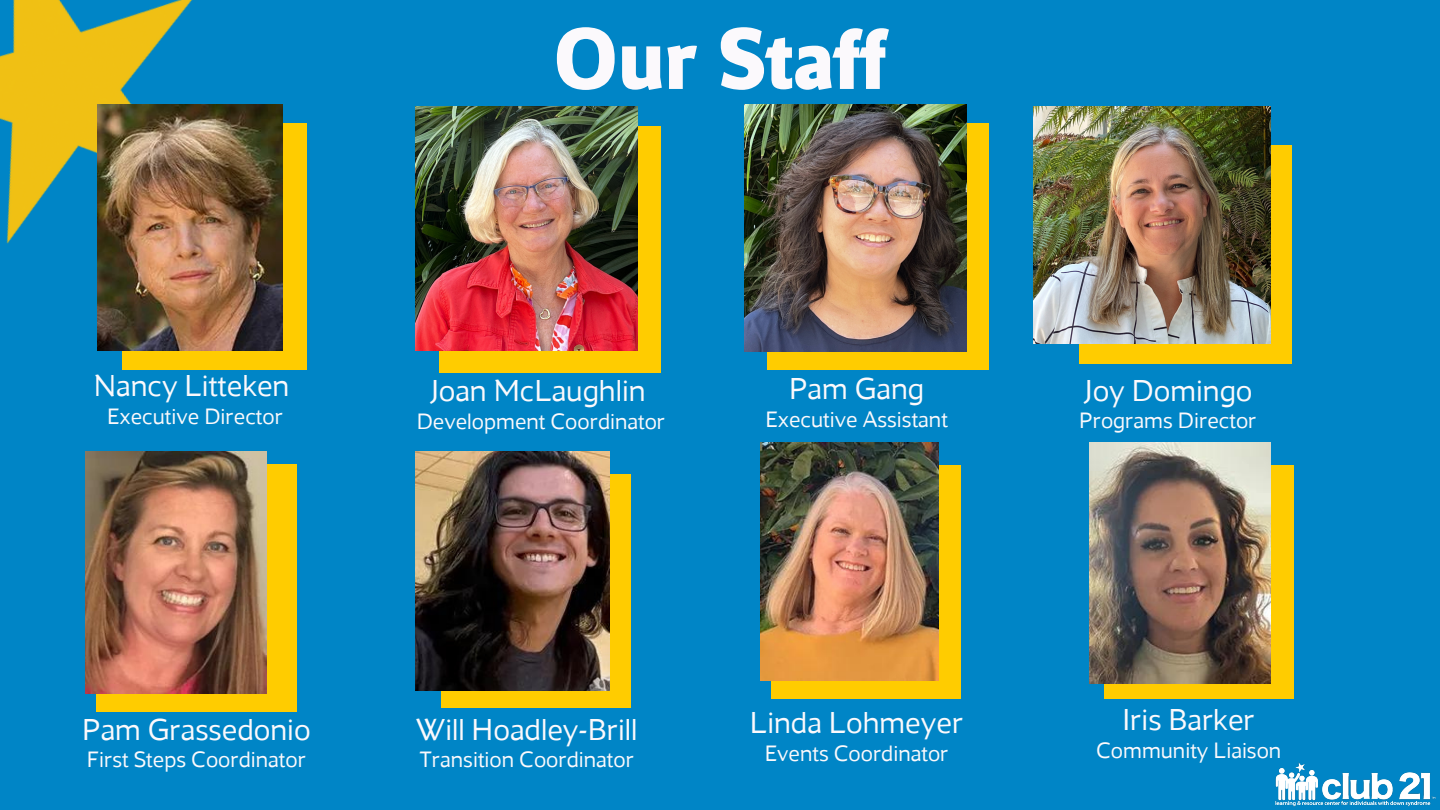
<style>
.page{position:relative;width:1440px;height:810px;background:#0085c6}
.page>*{position:absolute;margin:0;border:0;box-sizing:border-box;transform-origin:0 0}
.t1{font:700 90px "Maya Samuels";color:#fbf9fc}
.t2{font:300 31.3px "Maya Samuels Os F";color:#fbf9fc}
.t3{font:300 23px "Maya Samuels Os F";color:#fbf9fc}
</style>
<div class="page">
<div style="left:1104px;top:465px;width:189px;height:234px;background:#fc0"></div>
<img style="left:1275px;top:762px;width:161px;height:45px">
<div style="left:767px;top:123px;width:222px;height:247px;background:#fc0"></div>
<img style="left:744px;top:105px;width:222px;height:246px">
<div style="left:439px;top:126px;width:222px;height:246px;background:#fc0"></div>
<img style="left:416px;top:107px;width:222px;height:244px">
<div style="left:122px;top:123px;width:184px;height:247px;background:#fc0"></div>
<div style="left:1079px;top:145px;width:213px;height:219px;background:#fc0"></div>
<div style="left:96px;top:464px;width:201px;height:247px;background:#fc0"></div>
<img style="left:86px;top:452px;width:181px;height:241px">
<div style="left:441px;top:475px;width:190px;height:233px;background:#fc0"></div>
<img style="left:416px;top:452px;width:193px;height:238px">
<div style="left:771px;top:465px;width:189px;height:234px;background:#fc0"></div>
<img style="left:760px;top:442px;width:179px;height:239px">
<img style="left:1090px;top:442px;width:180px;height:242px">
<img style="left:1033px;top:107px;width:238px;height:237px">
<img style="left:0;top:0;width:192px;height:312px">
<img style="left:98px;top:104px;width:185px;height:247px">
<h1 class="t1" style="left:554px;top:22px;width:334px">Our Staff</h1>
<h2 class="t2" style="left:94px;top:373px;width:197px">Nancy Litteken</h2>
<p class="t3" style="left:107px;top:407px;width:177px">Executive Director</p>
<h2 class="t2" style="left:429px;top:378px;width:218px">Joan McLaughlin</h2>
<p class="t3" style="left:417px;top:412px;width:250px">Development Coordinator</p>
<h2 class="t2" style="left:789px;top:376px;width:136px">Pam Gang</h2>
<p class="t3" style="left:765px;top:409px;width:184px">Executive Assistant</p>
<h2 class="t2" style="left:82px;top:717px;width:230px">Pam Grassedonio</h2>
<p class="t3" style="left:87px;top:750px;width:221px">First Steps Coordinator</p>
<h2 class="t2" style="left:416px;top:717px;width:223px">Will Hoadley-Brill</h2>
<p class="t3" style="left:419px;top:750px;width:216px">Transition Coordinator</p>
<h2 class="t2" style="left:750px;top:710px;width:215px">Linda Lohmeyer</h2>
<p class="t3" style="left:765px;top:743px;width:185px">Events Coordinator</p>
<h2 class="t2" style="left:1083px;top:377px;width:171px">Joy Domingo</h2>
<p class="t3" style="left:1079px;top:411px;width:179px">Programs Director</p>
<h2 class="t2" style="left:1123px;top:707px;width:134px">Iris Barker</h2>
<p class="t3" style="left:1096px;top:741px;width:187px">Community Liaison</p>
</div>
